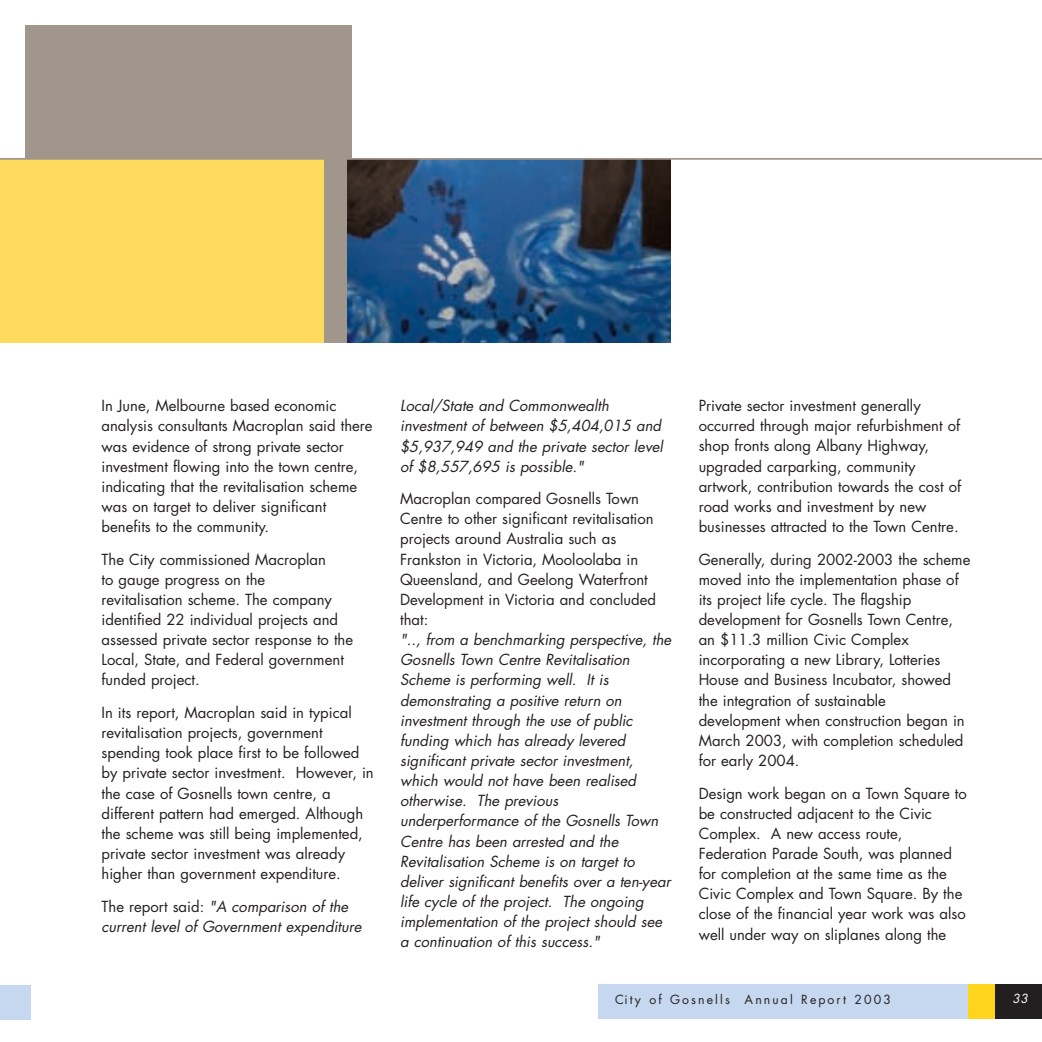
<style>
.page{position:relative;width:1042px;height:1042px;background:#fff}
.page>*{position:absolute;margin:0;border:0;box-sizing:border-box;transform-origin:0 0}
.t1{font:14.88px/20.1px "Futura";color:#231f20}
.t2{font:italic 14.88px/20.1px "Futura";color:#231f20}
.t3{font:12.25px "Futura";letter-spacing:.17em;color:#231f20}
.t4{font:italic 12.25px "Futura";color:#fff}
.s1{font-style:normal}
</style>
<div class="page">
<div style="left:25px;top:25px;width:326px;height:317px;background:#a1968b"></div>
<img style="left:348px;top:160px;width:322px;height:182px">
<div style="left:597px;top:983px;width:444px;height:35px;background:#c6d8ef"></div>
<div style="left:968px;top:983px;width:27px;height:35px;background:#fed41d"></div>
<div style="left:995px;top:983px;width:46px;height:35px;background:#231f20"></div>
<div style="left:0;top:984px;width:30px;height:35px;background:#c6d8ef"></div>
<div style="left:0;top:159px;width:323px;height:183px;background:#ffda5c"></div>
<hr style="left:0;top:158px;width:1041px;height:2px;background:#a1968b">
<p class="t1" style="left:101px;top:397px;width:272px">In June, Melbourne based economic analysis consultants Macroplan said there was evidence of strong private sector investment flowing into the town centre, indicating that the revitalisation scheme was on target to deliver significant benefits to the community.</p>
<p class="t1" style="left:101px;top:550px;width:253px">The City commissioned Macroplan<br>to gauge progress on the<br>revitalisation scheme. The company identified 22 individual projects and assessed private sector response to the<br>Local, State, and Federal government funded project.</p>
<p class="t1" style="left:101px;top:703px;width:274px">In its report, Macroplan said in typical revitalisation projects, government spending took place first to be followed by private sector investment. However, in the case of Gosnells town centre, a different pattern had emerged. Although the scheme was still being implemented, private sector investment was already higher than government expenditure.</p>
<p class="t2" style="left:101px;top:897px;width:261px"><span class="s1">The report said:</span> "A comparison of the current level of Government expenditure</p>
<p class="t2" style="left:400px;top:397px;width:264px">Local/State and Commonwealth investment of between $5,404,015 and $5,937,949 and the private sector level of $8,557,695 is possible."</p>
<p class="t1" style="left:400px;top:490px;width:257px">Macroplan compared Gosnells Town Centre to other significant revitalisation projects around Australia such as Frankston in Victoria, Mooloolaba in Queensland, and Geelong Waterfront Development in Victoria and concluded that:</p>
<p class="t2" style="left:400px;top:630px;width:272px">".., from a benchmarking perspective, the Gosnells Town Centre Revitalisation Scheme is performing well. It is demonstrating a positive return on investment through the use of public funding which has already levered significant private sector investment, which would not have been realised otherwise. The previous underperformance of the Gosnells Town Centre has been arrested and the Revitalisation Scheme is on target to deliver significant benefits over a ten-year life cycle of the project. The ongoing implementation of the project should see a continuation of this success."</p>
<p class="t1" style="left:698px;top:397px;width:264px">Private sector investment generally occurred through major refurbishment of shop fronts along Albany Highway, upgraded carparking, community artwork, contribution towards the cost of road works and investment by new businesses attracted to the Town Centre.</p>
<p class="t1" style="left:698px;top:550px;width:273px">Generally, during 2002-2003 the scheme moved into the implementation phase of its project life cycle. The flagship development for Gosnells Town Centre, an $11.3 million Civic Complex incorporating a new Library, Lotteries House and Business Incubator, showed the integration of sustainable development when construction began in March 2003, with completion scheduled for early 2004.</p>
<p class="t1" style="left:698px;top:784px;width:269px">Design work began on a Town Square to be constructed adjacent to the Civic Complex. A new access route, Federation Parade South, was planned for completion at the same time as the Civic Complex and Town Square. By the close of the financial year work was also well under way on sliplanes along the</p>
<p class="t3" style="left:615px;top:993px;width:277px">City of Gosnells Annual Report 2003</p>
<p class="t4" style="left:1012px;top:993px;width:17px">33</p>
</div>
